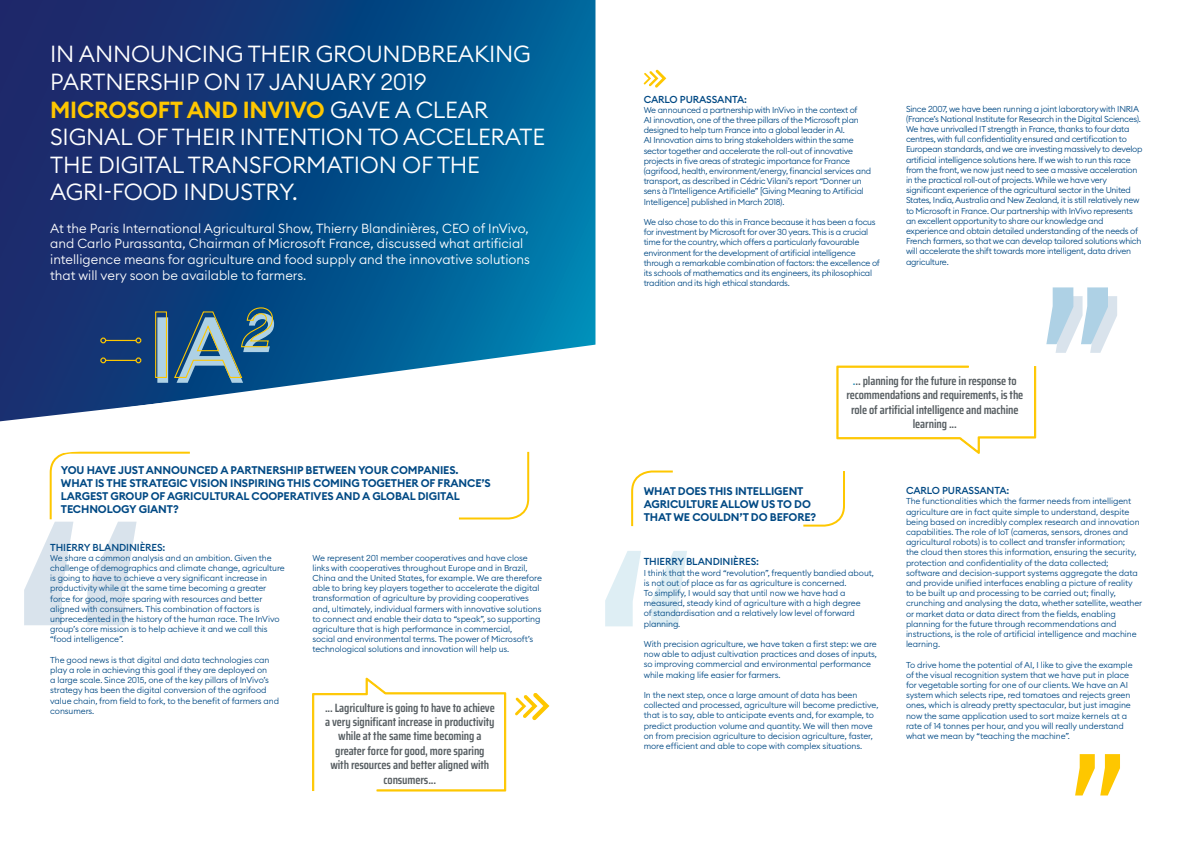
<style>
.page{position:relative;width:1191px;height:842px;background:#fff}
.page>*{position:absolute;margin:0;border:0;box-sizing:border-box;transform-origin:0 0}
.t1{font:300 23px/27.6px "Euclid Circular B";letter-spacing:-.01em;color:#fff}
.t2{font:300 13px/15.6px "Euclid Circular B";color:#fff}
.t3{font:600 12px/14.4px "Saira Condensed";letter-spacing:-.01em;color:#575e62;text-align:center}
.t4{font:600 11px/13px "Euclid Circular B";letter-spacing:-.01em;color:#004984}
.t5{font:500 10px "Euclid Circular B";letter-spacing:-.01em;color:#004984}
.t6{font:300 8.5px/10.2px "Euclid Circular B";letter-spacing:-.01em;color:#004984}
.t7{font:300 8.5px/10.2px "Euclid Circular B";letter-spacing:-.03em;color:#004984}
.s1{font-weight:600;color:#fec700}
.s2{color:#228fba}
</style>
<div class="page">
<svg style="left:0;top:0;width:595px;height:344px;background:#0a4884"></svg>
<svg style="left:155px;top:307px;width:119px;height:37px;background:#3f6c8a"></svg>
<svg style="left:605px;top:551px;width:82px;height:75px"></svg>
<svg style="left:631px;top:470px;width:42px;height:57px"></svg>
<svg style="left:803px;top:471px;width:42px;height:56px"></svg>
<svg style="left:24px;top:461px;width:113px;height:164px"></svg>
<svg style="left:458px;top:461px;width:72px;height:59px"></svg>
<svg style="left:515px;top:693px;width:34px;height:27px"></svg>
<svg style="left:643px;top:70px;width:23px;height:18px"></svg>
<svg style="left:312px;top:677px;width:195px;height:115px"></svg>
<svg style="left:836px;top:365px;width:200px;height:89px"></svg>
<svg style="left:1046px;top:287px;width:71px;height:66px"></svg>
<svg style="left:1075px;top:754px;width:45px;height:41px"></svg>
<hr style="left:106px;top:340px;width:30px;height:1px;background:#fec700">
<svg style="left:100px;top:337px;width:6px;height:6px"></svg>
<svg style="left:135px;top:337px;width:6px;height:6px"></svg>
<svg style="left:0;top:344px;width:596px;height:117px"></svg>
<h1 class="t1" style="left:50px;top:40px;width:496px">IN ANNOUNCING THEIR GROUNDBREAKING<br>PARTNERSHIP ON 17 JANUARY 2019<br><span class="s1">MICROSOFT AND INVIVO</span> GAVE A CLEAR<br>SIGNAL OF THEIR INTENTION TO ACCELERATE<br>THE DIGITAL TRANSFORMATION OF THE<br>AGRI-FOOD INDUSTRY.</h1>
<p class="t2" style="left:50px;top:220px;width:481px">At the Paris International Agricultural Show, Thierry Blandinières, CEO of InVivo, and Carlo Purassanta, Chairman of Microsoft France, discussed what artificial intelligence means for agriculture and food supply and the innovative solutions that will very soon be available to farmers.</p>
<p class="t4" style="left:61px;top:464px;width:431px">YOU HAVE JUST ANNOUNCED A PARTNERSHIP BETWEEN YOUR COMPANIES.<br>WHAT IS THE STRATEGIC VISION INSPIRING THIS COMING TOGETHER OF FRANCE’S LARGEST GROUP OF AGRICULTURAL COOPERATIVES AND A GLOBAL DIGITAL TECHNOLOGY GIANT?</p>
<p class="t5" style="left:50px;top:541px;width:117px">THIERRY BLANDINIÈRES:</p>
<p class="t6" style="left:50px;top:552px;width:236px">We share a common analysis and an ambition. Given the challenge of demographics and climate change, agriculture is going to have to achieve a very significant increase in productivity while at the same time becoming a greater force for good, more sparing with resources and better aligned with consumers. This combination of factors is unprecedented in the history of the human race. The InVivo group’s core mission is to help achieve it and we call this “food intelligence”.</p>
<p class="t6" style="left:50px;top:654px;width:230px">The good news is that digital and data technologies can play a role in achieving this goal if they are deployed on<br>a large scale. Since 2015, one of the key pillars of InVivo’s strategy has been the digital conversion of the agrifood value chain, from field to fork, to the benefit of farmers and consumers.</p>
<p class="t6" style="left:312px;top:552px;width:231px">We represent 201 member cooperatives and have close links with cooperatives throughout Europe and in Brazil, China and the United States, for example. We are therefore able to bring key players together to accelerate the digital transformation of agriculture by providing cooperatives and, ultimately, individual farmers with innovative solutions to connect and enable their data to “speak”, so supporting agriculture that is high performance in commercial,<br>social and environmental terms. The power of Microsoft’s technological solutions and innovation will help us.</p>
<h3 class="t3" style="left:325px;top:700px;width:171px">... Lagriculture is going to have to achieve a very significant increase in productivity while at the same time becoming a greater force for good, more sparing with resources and better aligned with consumers...</h3>
<p class="t5" style="left:644px;top:93px;width:105px">CARLO PURASSANTA:</p>
<p class="t7" style="left:644px;top:104px;width:229px">We announced a partnership with InVivo in the context of<br>AI innovation, one of the three pillars of the Microsoft plan designed to help turn France into a global leader in AI.<br>AI Innovation aims to bring stakeholders within the same sector together and accelerate the roll-out of innovative projects in five areas of strategic importance for France (agrifood, health, environment/energy, financial services and transport, as described in Cédric Vilani’s report “Donner un sens à l’Intelligence Artificielle” [Giving Meaning to Artificial Intelligence] published in March 2018).</p>
<p class="t7" style="left:644px;top:217px;width:238px">We also chose to do this in France because it has been a focus for investment by Microsoft for over 30 years. This is a crucial time for the country, which offers a particularly favourable environment for the development of artificial intelligence through a remarkable combination of factors: the excellence of its schools of mathematics and its engineers, its philosophical tradition and its high ethical standards.</p>
<p class="t7" style="left:906px;top:103px;width:238px">Since 2007, we have been running a joint laboratory with INRIA (France’s National Institute for Research in the Digital Sciences).<br>We have unrivalled IT strength in France, thanks to four data centres, with full confidentiality ensured and certification to European standards, and we are investing massively to develop artificial intelligence solutions here. If we wish to run this race from the front, we now just need to see a massive acceleration in the practical roll-out of projects. While we have very significant experience of the agricultural sector in the United States, India, Australia and New Zealand, it is still relatively new to Microsoft in France. Our partnership with InVivo represents an excellent opportunity to share our knowledge and experience and obtain detailed understanding of the needs of French farmers, so that we can develop tailored solutions which will accelerate the shift towards more intelligent, data driven agriculture.</p>
<h3 class="t3" style="left:846px;top:373px;width:178px"><span class="s2">.</span>.. planning for the future in response to recommendations and requirements, is the role of artificial intelligence and machine learning ...</h3>
<p class="t4" style="left:644px;top:485px;width:174px">WHAT DOES THIS INTELLIGENT<br>AGRICULTURE ALLOW US TO DO<br>THAT WE COULDN’T DO BEFORE?</p>
<p class="t5" style="left:644px;top:555px;width:117px">THIERRY BLANDINIÈRES:</p>
<p class="t6" style="left:644px;top:567px;width:232px">I think that the word “revolution”, frequently bandied about, is not out of place as far as agriculture is concerned.<br>To simplify, I would say that until now we have had a measured, steady kind of agriculture with a high degree<br>of standardisation and a relatively low level of forward planning.</p>
<p class="t6" style="left:644px;top:639px;width:235px">With precision agriculture, we have taken a first step: we are now able to adjust cultivation practices and doses of inputs, so improving commercial and environmental performance while making life easier for farmers.</p>
<p class="t6" style="left:644px;top:690px;width:236px">In the next step, once a large amount of data has been collected and processed, agriculture will become predictive, that is to say, able to anticipate events and, for example, to predict production volume and quantity. We will then move on from precision agriculture to decision agriculture, faster, more efficient and able to cope with complex situations.</p>
<p class="t5" style="left:906px;top:484px;width:105px">CARLO PURASSANTA:</p>
<p class="t6" style="left:906px;top:496px;width:238px">The functionalities which the farmer needs from intelligent agriculture are in fact quite simple to understand, despite being based on incredibly complex research and innovation capabilities. The role of IoT (cameras, sensors, drones and agricultural robots) is to collect and transfer information;<br>the cloud then stores this information, ensuring the security, protection and confidentiality of the data collected; software and decision-support systems aggregate the data and provide unified interfaces enabling a picture of reality to be built up and processing to be carried out; finally, crunching and analysing the data, whether satellite, weather or market data or data direct from the fields, enabling planning for the future through recommendations and instructions, is the role of artificial intelligence and machine learning.</p>
<p class="t6" style="left:906px;top:659px;width:228px">To drive home the potential of AI, I like to give the example of the visual recognition system that we have put in place for vegetable sorting for one of our clients. We have an AI system which selects ripe, red tomatoes and rejects green ones, which is already pretty spectacular, but just imagine now the same application used to sort maize kernels at a rate of 14 tonnes per hour, and you will really understand what we mean by “teaching the machine”.</p>
</div>
